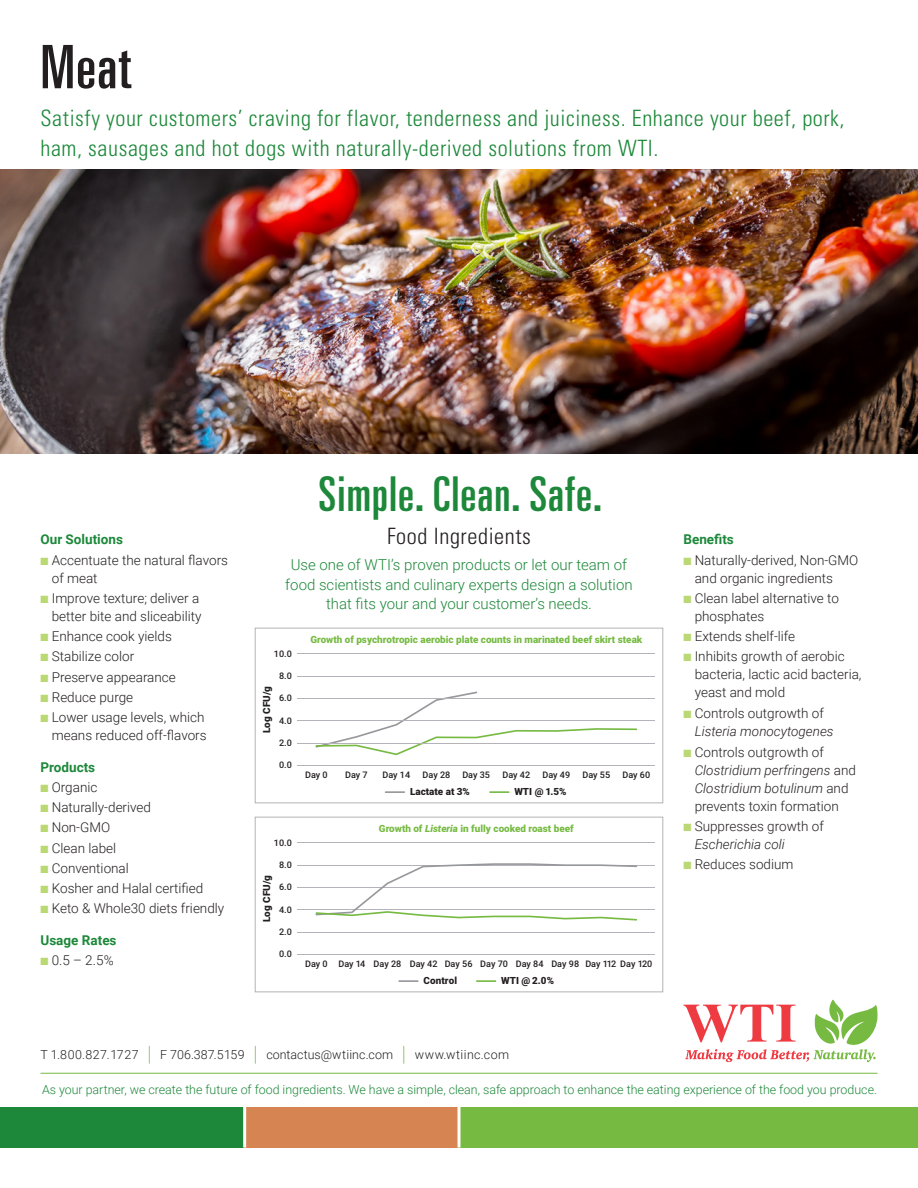
<style>
.page{position:relative;width:918px;height:1188px;background:#fff}
.page>*{position:absolute;margin:0;border:0;box-sizing:border-box;transform-origin:0 0}
.t1{font:ultra-condensed 60px "Univers";color:#231f20}
.t2{font:ultra-condensed 48px "Univers";letter-spacing:.02em;color:#1d883a}
.t3{font:300 condensed 22.5px/30px "Univers";letter-spacing:.025em;color:#1d883a}
.t4{font:300 condensed 22.5px "Univers";letter-spacing:.025em;color:#231f20}
.t5{font:300 15px/19.5px "Roboto";color:#1d883a;text-align:center}
.t6{font:300 13.5px/18px "Roboto";color:#231f20}
.t7{font:italic 300 13.5px/18px "Roboto";color:#231f20}
.t8{font:700 13.5px "Roboto";color:#1d883a}
.t9{font:300 12.45px "Roboto";color:#1d883a}
.t10{font:300 12.45px "Roboto";letter-spacing:.015em;color:#231f20}
.t11{font:900 9.9px "Roboto";color:#76ba42}
.t12{font:900 9.9px "Roboto";color:#231f20}
.t13{font:500 9px "Roboto";color:#231f20}
.s1{color:#bad874}
.s2{font-style:normal}
.s3{font-style:italic}
.s4{font-size:21px;color:#76ba42}
</style>
<div class="page">
<img style="left:0;top:170px;width:918px;height:283px">
<svg style="left:683px;top:1000px;width:195px;height:62px"></svg>
<div style="left:0;top:1107px;width:245px;height:41px;background:#1d883a"></div>
<div style="left:245px;top:1107px;width:214px;height:41px;background:#d68452"></div>
<div style="left:459px;top:1107px;width:459px;height:41px;background:#76ba42"></div>
<hr style="left:243px;top:1107px;width:3px;height:41px;background:#fff">
<hr style="left:458px;top:1107px;width:2px;height:41px;background:#fff">
<hr style="left:40px;top:1073px;width:838px;height:1px;background:#76ba42">
<hr style="left:385px;top:791px;width:20px;height:2px;background:#96989b">
<hr style="left:489px;top:791px;width:20px;height:2px;background:#76ba42">
<svg style="left:316px;top:692px;width:321px;height:63px"></svg>
<hr style="left:297px;top:654px;width:358px;height:1px;background:#b3b3b9">
<hr style="left:297px;top:676px;width:358px;height:1px;background:#b3b3b9">
<hr style="left:297px;top:698px;width:358px;height:1px;background:#b3b3b9">
<hr style="left:297px;top:743px;width:358px;height:1px;background:#b3b3b9">
<hr style="left:297px;top:721px;width:358px;height:1px;background:#b3b3b9">
<hr style="left:297px;top:765px;width:358px;height:1px;background:#b3b3b9">
<div style="left:255px;top:628px;width:408px;height:175px;border:1px solid #b2b3b7"></div>
<hr style="left:297px;top:843px;width:358px;height:1px;background:#b3b3b9">
<hr style="left:297px;top:865px;width:358px;height:1px;background:#b3b3b9">
<hr style="left:297px;top:887px;width:358px;height:1px;background:#b3b3b9">
<hr style="left:297px;top:932px;width:358px;height:1px;background:#b3b3b9">
<hr style="left:297px;top:910px;width:358px;height:1px;background:#b3b3b9">
<hr style="left:398px;top:980px;width:21px;height:2px;background:#96989b">
<hr style="left:476px;top:980px;width:20px;height:2px;background:#76ba42">
<hr style="left:297px;top:954px;width:358px;height:1px;background:#b3b3b9">
<svg style="left:316px;top:863px;width:321px;height:58px"></svg>
<div style="left:255px;top:817px;width:408px;height:175px;border:1px solid #b2b3b7"></div>
<p class="t1" style="left:40px;top:33px;width:92px">Meat</p>
<p class="t3" style="left:40px;top:102px;width:806px">Satisfy your customers’ craving for flavor, tenderness and juiciness. Enhance your beef, pork, ham, sausages and hot dogs with naturally-derived solutions from WTI.</p>
<p class="t8" style="left:40px;top:530px;width:84px">Our Solutions</p>
<p class="t6" style="left:52px;top:550px;width:178px;text-indent:-11px"><span class="s1">■</span> Accentuate the natural flavors of meat</p>
<p class="t6" style="left:40px;top:589px;width:163px;text-align:right"><span class="s1">■</span> Improve texture; deliver a better bite and sliceability</p>
<p class="t6" style="left:40px;top:627px;width:133px"><span class="s1">■</span> Enhance cook yields</p>
<p class="t6" style="left:40px;top:647px;width:95px"><span class="s1">■</span> Stabilize color</p>
<p class="t6" style="left:40px;top:667px;width:137px"><span class="s1">■</span> Preserve appearance</p>
<p class="t6" style="left:40px;top:688px;width:94px"><span class="s1">■</span> Reduce purge</p>
<p class="t6" style="left:40px;top:708px;width:168px;text-align:right"><span class="s1">■</span> Lower usage levels, which means reduced off-flavors</p>
<p class="t8" style="left:40px;top:757px;width:56px">Products</p>
<p class="t6" style="left:40px;top:778px;width:58px"><span class="s1">■</span> Organic</p>
<p class="t6" style="left:40px;top:798px;width:112px"><span class="s1">■</span> Naturally-derived</p>
<p class="t6" style="left:40px;top:818px;width:71px"><span class="s1">■</span> Non-GMO</p>
<p class="t6" style="left:40px;top:838px;width:77px"><span class="s1">■</span> Clean label</p>
<p class="t6" style="left:40px;top:859px;width:90px"><span class="s1">■</span> Conventional</p>
<p class="t6" style="left:40px;top:879px;width:164px"><span class="s1">■</span> Kosher and Halal certified</p>
<p class="t6" style="left:40px;top:899px;width:185px"><span class="s1">■</span> Keto &amp; Whole30 diets friendly</p>
<p class="t8" style="left:40px;top:931px;width:78px">Usage Rates</p>
<p class="t6" style="left:40px;top:951px;width:75px"><span class="s1">■</span> 0.5 – 2.5%</p>
<p class="t2" style="left:319px;top:466px;width:285px">Simple. Clean. Safe.</p>
<p class="t4" style="left:387px;top:522px;width:145px">Food Ingredients</p>
<p class="t8" style="left:683px;top:530px;width:52px">Benefits</p>
<p class="t6" style="left:695px;top:550px;width:165px;text-indent:-11px"><span class="s1">■</span> Naturally-derived, Non-GMO and organic ingredients</p>
<p class="t6" style="left:695px;top:589px;width:146px;text-indent:-11px"><span class="s1">■</span> Clean label alternative to phosphates</p>
<p class="t6" style="left:683px;top:627px;width:113px"><span class="s1">■</span> Extends shelf-life</p>
<p class="t6" style="left:695px;top:647px;width:168px;text-indent:-11px"><span class="s1">■</span> Inhibits growth of aerobic bacteria, lactic acid bacteria, yeast and mold</p>
<p class="t7" style="left:695px;top:703px;width:140px;text-indent:-11px"><span class="s1">■</span> <span class="s2">Controls outgrowth of<br></span>Listeria monocytogenes</p>
<p class="t6" style="left:695px;top:742px;width:163px;text-indent:-11px"><span class="s1">■</span> Controls outgrowth of<br><span class="s3">Clostridium perfringens</span> and<br><span class="s3">Clostridium botulinum</span> and prevents toxin formation</p>
<p class="t6" style="left:695px;top:817px;width:131px;text-indent:-11px"><span class="s1">■</span> Suppresses growth of<br><span class="s3">Escherichia coli</span></p>
<p class="t6" style="left:683px;top:855px;width:112px"><span class="s1">■</span> Reduces sodium</p>
<p class="t5" style="left:285px;top:555px;width:349px">Use one of WTI’s proven products or let our team of food scientists and culinary experts design a solution that fits your and your customer’s needs.</p>
<p class="t11" style="left:310px;top:633px;width:333px">Growth of psychrotropic aerobic plate counts in marinated beef skirt steak</p>
<p class="t13" style="left:274px;top:647px;width:19px">10.0</p>
<p class="t13" style="left:279px;top:670px;width:14px">8.0</p>
<p class="t13" style="left:279px;top:692px;width:14px">6.0</p>
<p class="t13" style="left:279px;top:714px;width:14px">4.0</p>
<p class="t13" style="left:279px;top:736px;width:14px">2.0</p>
<p class="t13" style="left:279px;top:759px;width:14px">0.0</p>
<p class="t12" style="left:260px;top:733px;width:48px;rotate:-90deg">Log CFU/g</p>
<p class="t13" style="left:305px;top:768px;width:24px">Day 0</p>
<p class="t13" style="left:383px;top:768px;width:29px">Day 14</p>
<p class="t13" style="left:345px;top:768px;width:24px">Day 7</p>
<p class="t13" style="left:462px;top:768px;width:29px">Day 35</p>
<p class="t13" style="left:423px;top:768px;width:29px">Day 28</p>
<p class="t13" style="left:502px;top:768px;width:29px">Day 42</p>
<p class="t13" style="left:542px;top:768px;width:29px">Day 49</p>
<p class="t13" style="left:582px;top:768px;width:29px">Day 55</p>
<p class="t13" style="left:622px;top:768px;width:29px">Day 60</p>
<p class="t12" style="left:410px;top:785px;width:61px">Lactate at 3%</p>
<p class="t12" style="left:514px;top:785px;width:54px">WTI @ 1.5%</p>
<p class="t11" style="left:379px;top:822px;width:196px">Growth of <span class="s3">Listeria</span> in fully cooked roast beef</p>
<p class="t13" style="left:274px;top:836px;width:19px">10.0</p>
<p class="t13" style="left:279px;top:859px;width:14px">8.0</p>
<p class="t13" style="left:279px;top:881px;width:14px">6.0</p>
<p class="t13" style="left:279px;top:903px;width:14px">4.0</p>
<p class="t13" style="left:279px;top:925px;width:14px">2.0</p>
<p class="t13" style="left:279px;top:948px;width:14px">0.0</p>
<p class="t12" style="left:260px;top:922px;width:48px;rotate:-90deg">Log CFU/g</p>
<p class="t13" style="left:305px;top:957px;width:349px">Day 0 Day 14 Day 28 Day 42 Day 56 Day 70 Day 84 Day 98 Day 112 Day 120</p>
<p class="t12" style="left:424px;top:974px;width:35px">Control</p>
<p class="t12" style="left:501px;top:974px;width:54px">WTI @ 2.0%</p>
<p class="t10" style="left:40px;top:1046px;width:470px">T 1.800.827.1727 <span class="s4">|</span> F 706.387.5159 <span class="s4">|</span> contactus@wtiinc.com <span class="s4">|</span> www.wtiinc.com</p>
<p class="t9" style="left:42px;top:1080px;width:837px">As your partner, we create the future of food ingredients. We have a simple, clean, safe approach to enhance the eating experience of the food you produce.</p>
</div>
